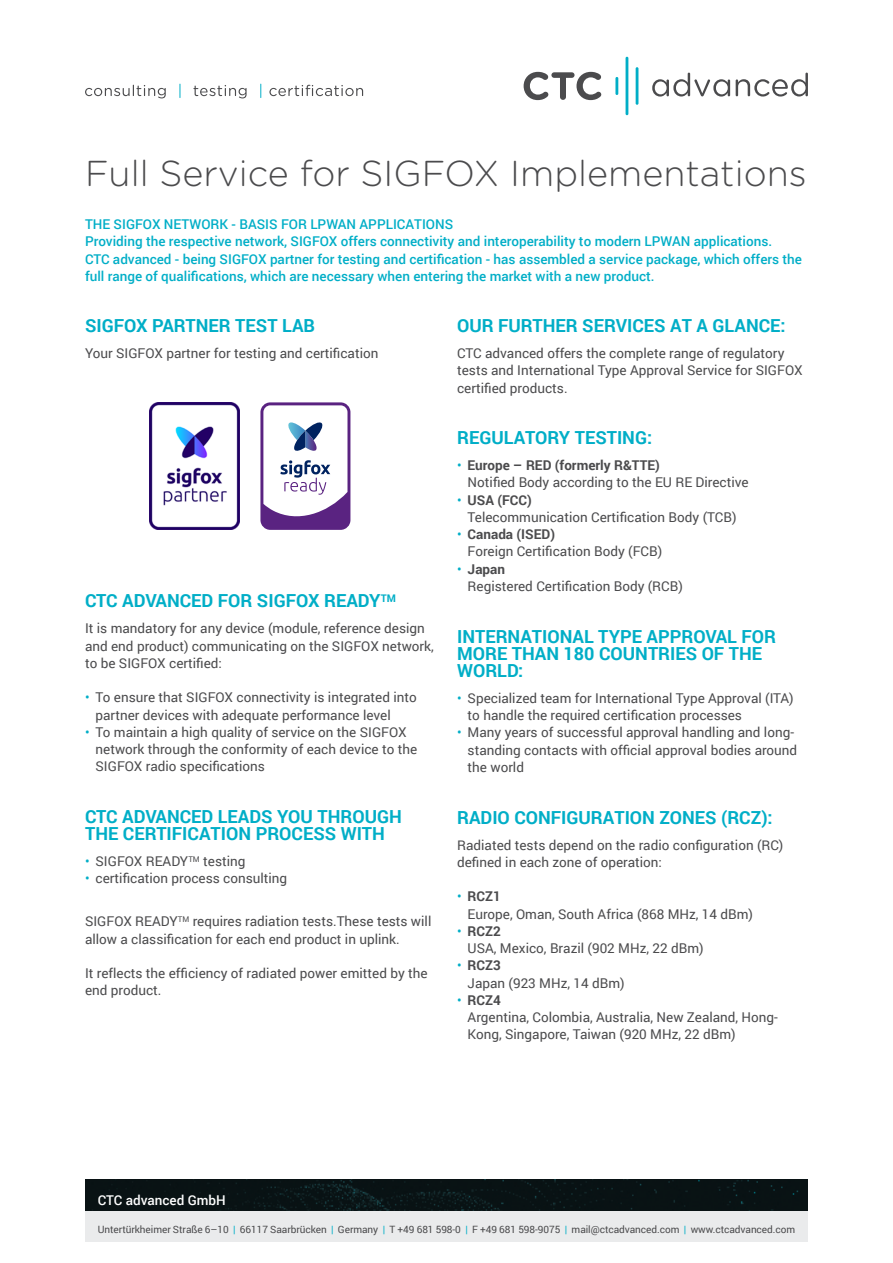
<style>
.page{position:relative;width:893px;height:1263px;background:#fff}
.page>*{position:absolute;margin:0;border:0;box-sizing:border-box;transform-origin:0 0}
.t1{font:300 36px "Gotham Rounded";color:#4b4b4d}
.t2{font:700 18px/17.2px "Roboto";color:#00aec7}
.t3{font:13.5px/17.2px "Roboto";color:#4b4b4d}
.t4{font:500 13.5px/17.2px "Roboto";color:#00aec7}
.t5{font:700 13.5px "Roboto";color:#4b4b4d}
.t6{font:500 13.5px "Roboto";color:#fff}
.t7{font:10.05px "Roboto";letter-spacing:-.005em;color:#4b4b4d}
.s1{font-weight:400;color:#00aec7}
.s2{color:#00aec7}
.s3{font-weight:700}
</style>
<div class="page">
<svg style="left:524px;top:72px;width:77px;height:28px"></svg>
<svg style="left:736px;top:73px;width:72px;height:24px"></svg>
<svg style="left:652px;top:73px;width:78px;height:24px"></svg>
<hr style="left:626px;top:57px;width:2px;height:58px;background:#00aec7">
<hr style="left:615px;top:77px;width:3px;height:18px;background:#00aec7">
<hr style="left:636px;top:67px;width:2px;height:38px;background:#00aec7">
<svg style="left:85px;top:85px;width:81px;height:13px"></svg>
<svg style="left:179px;top:84px;width:1px;height:14px"></svg>
<svg style="left:193px;top:85px;width:54px;height:13px"></svg>
<svg style="left:260px;top:84px;width:1px;height:14px"></svg>
<svg style="left:269px;top:85px;width:94px;height:11px"></svg>
<div style="left:85px;top:1211px;width:723px;height:31px;background:#eaebec"></div>
<div style="left:85px;top:1179px;width:723px;height:32px;background:#091214"></div>
<img style="left:149px;top:402px;width:90px;height:128px">
<svg style="left:260px;top:402px;width:90px;height:128px"></svg>
<h1 class="t1" style="left:85px;top:149px;width:723px">Full Service for SIGFOX Implementations</h1>
<p class="t4" style="left:85px;top:215px;width:252px">Th e Sigfox network - basis for LPWAN</p>
<p class="t4" style="left:360px;top:215px;width:10px">Appl</p>
<p class="t4" style="left:393px;top:215px;width:60px">ications</p>
<p class="t4" style="left:85px;top:232px;width:236px">Providing the respective network, SI GFOX</p>
<p class="t4" style="left:341px;top:232px;width:331px">offers connectivity and interoperability to modern LPWAN</p>
<p class="t4" style="left:85px;top:232px;width:718px;text-indent:609px">applications.<br>CTC advanced - being SIGFOX partner for testing and certification - has assembled a service package, which offers the full range of qualifications, which are necessary when entering the market with a new product.</p>
<h2 class="t2" style="left:85px;top:317px;width:232px">SIGFOX PARTNER TEST LAB</h2>
<p class="t3" style="left:85px;top:344px;width:295px">Your SIGFOX partner for testing and certification</p>
<h2 class="t2" style="left:457px;top:317px;width:330px">OUR FURTHER SERVICES AT A GLANCE:</h2>
<p class="t3" style="left:457px;top:344px;width:347px">CTC advanced offers the complete range of regulatory tests and International Type Approval Service for SIGFOX certified products.</p>
<h2 class="t2" style="left:457px;top:429px;width:197px">REGULATORY TESTING:</h2>
<p class="t5" style="left:457px;top:456px;width:78px"><span class="s1">•</span> EUROPE – RED</p>
<p class="t5" style="left:555px;top:456px;width:107px">(FORMERLY R&amp;TTE)</p>
<p class="t3" style="left:468px;top:473px;width:282px">Notified Body according to the EU RE Directive</p>
<p class="t3" style="left:468px;top:491px;width:270px;text-indent:-11px"><span class="s2">•</span> <span class="s3">USA (FCC)<br></span>Telecommunication Certification Body (TCB)</p>
<p class="t3" style="left:468px;top:525px;width:196px;text-indent:-11px"><span class="s2">•</span> <span class="s3">CANADA (ISED)<br></span>Foreign Certification Body (FCB)</p>
<p class="t3" style="left:468px;top:560px;width:217px;text-indent:-11px"><span class="s2">•</span> <span class="s3">JAPAN<br></span>Registered Certification Body (RCB)</p>
<h2 class="t2" style="left:457px;top:627px;width:320px">INTERNATIO NAL TYPE APP ROVAL FO R<br>MORE THAN 180 COUNTRIES OF THE<br>WORLD:</h2>
<p class="t3" style="left:468px;top:689px;width:328px;text-indent:-11px"><span class="s2">•</span> Specialized team for International Type Approval (ITA) to handle the required certification processes</p>
<p class="t3" style="left:468px;top:723px;width:331px;text-indent:-11px"><span class="s2">•</span> Many years of successful approval handling and long&shy;standing contacts with official approval bodies around the world</p>
<h2 class="t2" style="left:457px;top:808px;width:317px">RADIO CONFIGURATION ZONES (RCZ):</h2>
<p class="t3" style="left:457px;top:835px;width:328px">Radiated tests depend on the radio configuration (RC) defined in each zone of operation:</p>
<p class="t3" style="left:468px;top:887px;width:287px;text-indent:-11px"><span class="s2">•</span> <span class="s3">RCZ1<br></span>Europe, Oman, South Africa (868 MHz, 14 dBm)</p>
<p class="t3" style="left:468px;top:922px;width:238px;text-indent:-11px"><span class="s2">•</span> <span class="s3">RCZ2<br></span>USA, Mexico, Brazil (902 MHz, 22 dBm)</p>
<p class="t3" style="left:468px;top:956px;width:159px;text-indent:-11px"><span class="s2">•</span> <span class="s3">RCZ3<br></span>Japan (923 MHz, 14 dBm)</p>
<p class="t3" style="left:468px;top:991px;width:312px;text-indent:-11px"><span class="s2">•</span> <span class="s3">RCZ4<br></span>Argentina, Colombia, Australia, New Zealand, Hong-<br>Kong, Singapore, Taiwan (920 MHz, 22 dBm)</p>
<h2 class="t2" style="left:85px;top:592px;width:312px">CTC ADVANCED FO R SIGFOX READY<sup>TM</sup></h2>
<p class="t3" style="left:85px;top:619px;width:350px">It is mandatory for any device (module, reference design and end product) communicating on the SIGFOX network, to be SIGFOX certified:</p>
<p class="t3" style="left:96px;top:688px;width:323px;text-indent:-11px"><span class="s2">•</span> To ensure that SIGFOX connectivity is integrated into partner devices with adequate performance level</p>
<p class="t3" style="left:96px;top:723px;width:323px;text-indent:-11px"><span class="s2">•</span> To maintain a high quality of service on the SIGFOX network through the conformity of each device to the<br>SIGFOX radio specifications</p>
<h2 class="t2" style="left:85px;top:807px;width:318px">CTC ADVANCED LEADS YOU THROUGH<br>THE CERTIFIC</h2>
<h2 class="t2" style="left:199px;top:824px;width:187px">ATION PROCESS WITH</h2>
<p class="t3" style="left:85px;top:852px;width:162px"><span class="s2">•</span> SIGFOX READY<sup>TM</sup> testing</p>
<p class="t3" style="left:85px;top:869px;width:204px"><span class="s2">•</span> certification process consulting</p>
<p class="t3" style="left:85px;top:912px;width:348px">SIGFOX READY<sup>TM</sup> requires radiation tests.These tests will allow a classification for each end product in uplink.</p>
<p class="t3" style="left:85px;top:964px;width:344px">It reflects the efficiency of radiated power emitted by the end product.</p>
<p class="t6" style="left:98px;top:1191px;width:129px">CTC advanced GmbH</p>
<p class="t7" style="left:98px;top:1222px;width:699px">Untertürkheimer Straße 6–10 <span class="s2">|</span> 66117 Saarbrücken <span class="s2">|</span> Germany <span class="s2">|</span> T +49 681 598-0 <span class="s2">|</span> F +49 681 598-9075 <span class="s2">|</span> mail@ctcadvanced.com <span class="s2">|</span> www.ctcadvanced.com</p>
</div>
